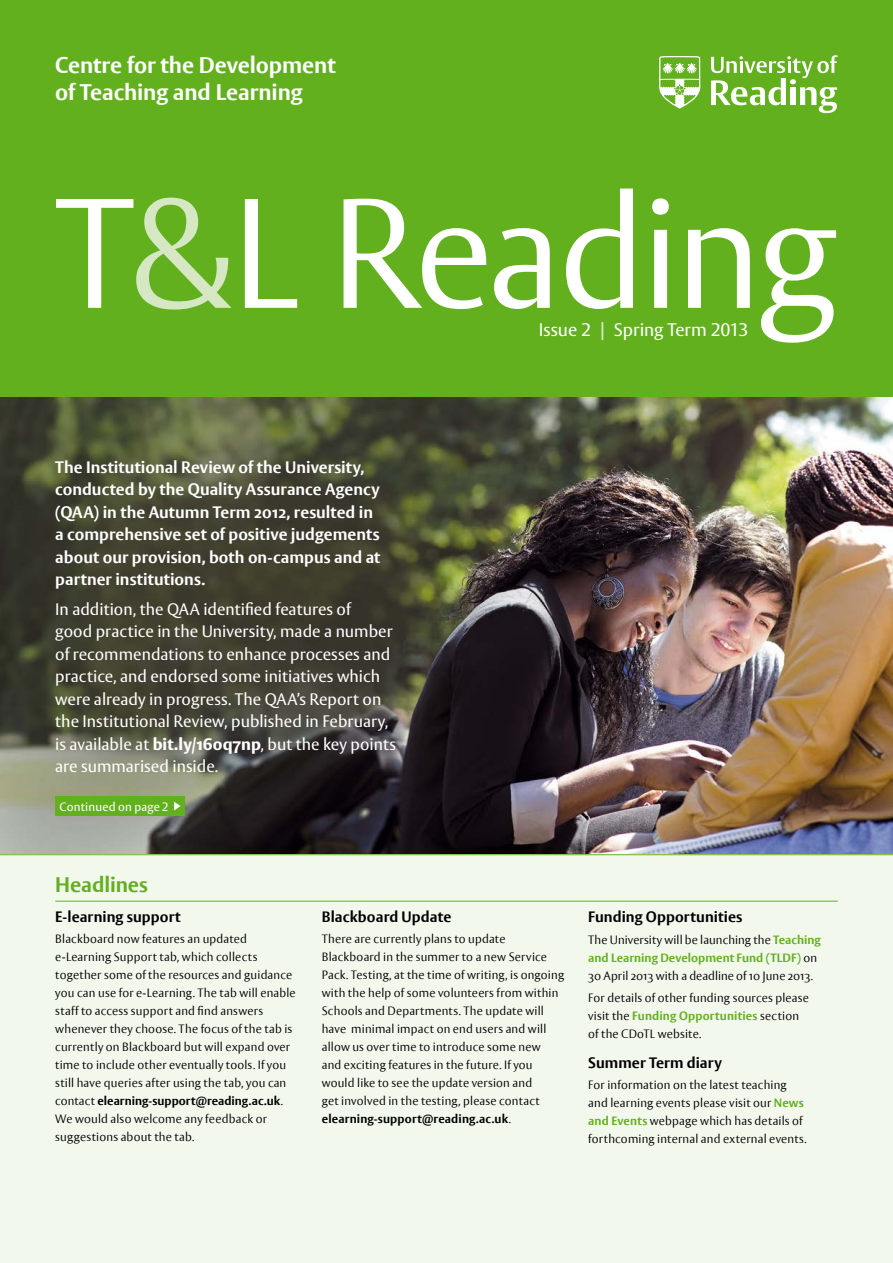
<style>
.page{position:relative;width:893px;height:1263px;background:#fff}
.page>*{position:absolute;margin:0;border:0;box-sizing:border-box;transform-origin:0 0}
.t1{font:154.2px "Rdg Vesta";letter-spacing:-.03em;color:#fff}
.t2{font:700 22.5px/27px "Rdg Vesta";letter-spacing:-.005em;color:#fff}
.t3{font:700 21px "Rdg Vesta";letter-spacing:-.005em;color:#63b01f}
.t4{font:18px "Rdg Vesta 2";letter-spacing:-.005em;color:#fff}
.t5{font:16.5px/22.5px "Rdg Vesta 2";color:#fff}
.t6{font:700 16.5px/22.5px "Rdg Vesta";color:#fff}
.t7{font:700 15px "Rdg Vesta";letter-spacing:.005em;color:#000}
.t8{font:12px/18px "Rdg Vesta";letter-spacing:.015em;color:#000}
.t9{font:12px "Rdg Vesta 2";letter-spacing:.015em;color:#fff}
.s1{color:#d6e8c3}
.s2{font-weight:700;color:#d6e8c3}
.s3{font-weight:700}
.s4{font-weight:700;color:#63b01f}
</style>
<div class="page">
<img style="left:0;top:396px;width:893px;height:458px">
<div style="left:0;top:0;width:893px;height:396px;background:#63b01f"></div>
<svg style="left:711px;top:55px;width:127px;height:58px"></svg>
<svg style="left:659px;top:56px;width:41px;height:53px"></svg>
<div style="left:55px;top:796px;width:130px;height:20px;background:#63b01f"></div>
<svg style="left:174px;top:802px;width:7px;height:8px"></svg>
<div style="left:0;top:854px;width:893px;height:409px;background:#f3f8ed"></div>
<hr style="left:55px;top:901px;width:783px;height:1px;background:#63b01f">
<h2 class="t2" style="left:55px;top:52px;width:282px">Centre for the Development of Teaching and Learning</h2>
<h1 class="t1" style="left:55px;top:159px;width:784px">T<span class="s1">&amp;</span>L Reading</h1>
<h3 class="t4" style="left:539px;top:319px;width:211px">Issue 2 <span class="s2">|</span> Spring Term 2013</h3>
<p class="t6" style="left:55px;top:456px;width:327px">The Institutional Review of the University, conducted by the Quality Assurance Agency (QAA) in the Autumn Term 2012, resulted in a comprehensive set of positive judgements about our provision, both on-campus and at partner institutions.</p>
<p class="t5" style="left:55px;top:599px;width:342px">In addition, the QAA identified features of<br>good practice in the University, made a number of recommendations to enhance processes and practice, and endorsed some initiatives which were already in progress. The QAA’s Report on the Institutional Review, published in February, is available at <span class="s3">bit.ly/16oq7np</span>, but the key points are summarised inside.</p>
<p class="t9" style="left:60px;top:799px;width:110px">Continued on page 2</p>
<h3 class="t3" style="left:55px;top:871px;width:94px">Headlines</h3>
<p class="t7" style="left:55px;top:907px;width:127px">E-learning support</p>
<p class="t8" style="left:55px;top:930px;width:242px">Blackboard now features an updated e-Learning Support tab, which collects together some of the resources and guidance you can use for e-Learning. The tab will enable staff to access support and find answers whenever they choose. The focus of the tab is currently on Blackboard but will expand over time to include other eventually tools. If you still have queries after using the tab, you can contact <span class="s3">elearning-support@reading.ac.uk</span>.<br>We would also welcome any feedback or suggestions about the tab.</p>
<p class="t7" style="left:322px;top:907px;width:131px">Blackboard Update</p>
<p class="t8" style="left:322px;top:930px;width:244px">There are currently plans to update Blackboard in the summer to a new Service Pack. Testing, at the time of writing, is ongoing with the help of some volunteers from within Schools and Departments. The update will have minimal impact on end users and will allow us over time to introduce some new<br>and exciting features in the future. If you would like to see the update version and<br>get involved in the testing, please contact <span class="s3">elearning-support@reading.ac.uk</span>.</p>
<p class="t7" style="left:588px;top:907px;width:156px">Funding Opportunities</p>
<p class="t8" style="left:588px;top:931px;width:234px">The University will be launching the <span class="s4">Teaching and Learning Development Fund (TLDF)</span> on<br>30 April 2013 with a deadline of 10 June 2013.</p>
<p class="t8" style="left:588px;top:989px;width:222px">For details of other funding sources please visit the <span class="s4">Funding Opportunities</span> section of the CDoTL website.</p>
<p class="t7" style="left:588px;top:1053px;width:135px">Summer Term diary</p>
<p class="t8" style="left:588px;top:1076px;width:220px">For information on the latest teaching and learning events please visit our <span class="s4">News and Events</span> webpage which has details of forthcoming internal and external events.</p>
</div>
